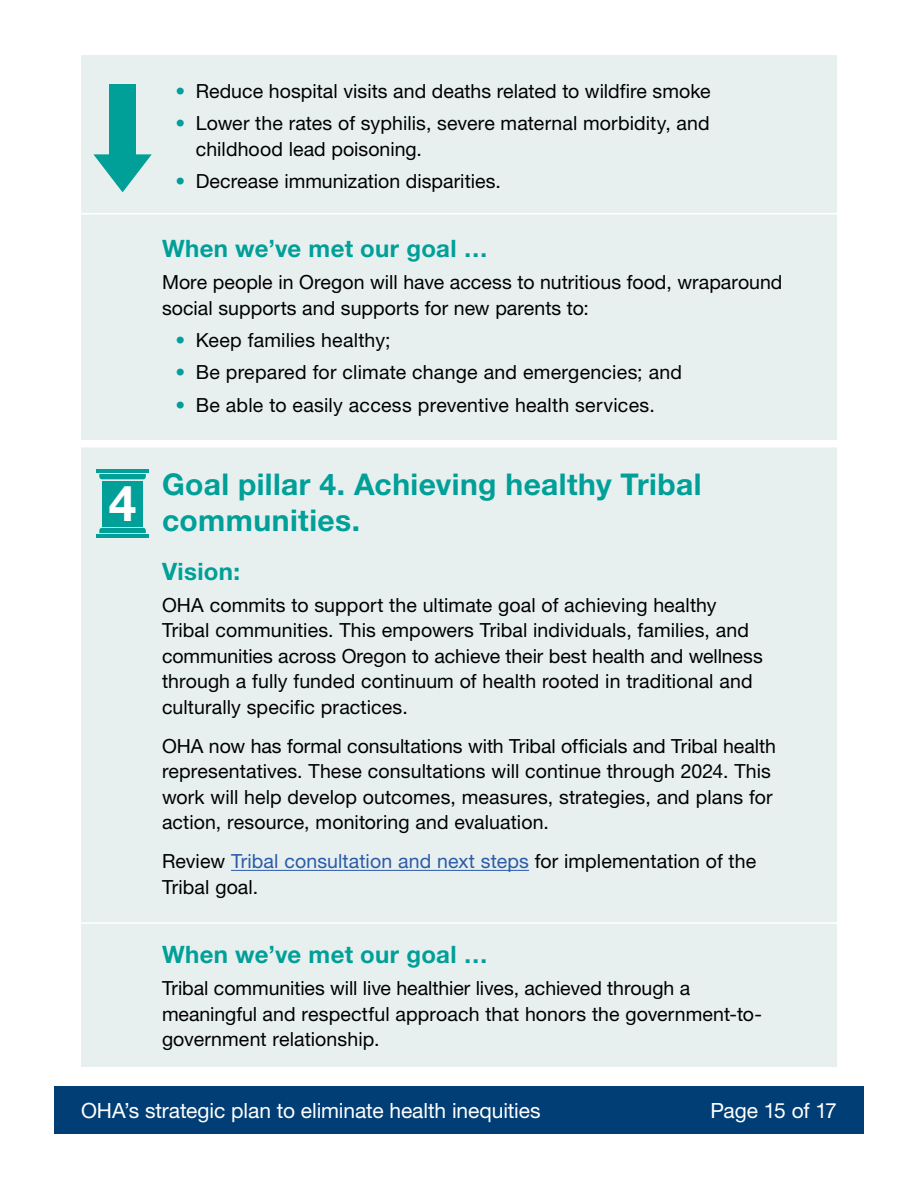
<style>
.page{position:relative;width:918px;height:1188px;background:#fff}
.page>*{position:absolute;margin:0;border:0;box-sizing:border-box;transform-origin:0 0}
.t1{font:700 49.65px "Helvetica Neue LT Std";color:#fff}
.h3pillar{font:700 30px/36px "Helvetica Neue LT Std";letter-spacing:.015em;color:#009f98}
.h4pillar{font:700 24px "Helvetica Neue LT Std";letter-spacing:.015em;color:#009f98}
.t2{font:21px "Helvetica Neue LT Std";letter-spacing:-.005em;color:#fff}
.bodypillar{font:19.5px/25.5px "Helvetica Neue LT Std";letter-spacing:.005em;color:#000}
.s1{color:#009f98}
.s2{color:#2b5ba9}
</style>
<div class="page">
<div style="left:54px;top:1086px;width:810px;height:48px;background:#003e75"></div>
<div style="left:81px;top:56px;width:756px;height:1011px;background:#e7f0ef"></div>
<hr style="left:42px;top:213px;width:834px;height:1px;background:#fff">
<hr style="left:42px;top:922px;width:834px;height:2px;background:#fff">
<div style="left:42px;top:440px;width:834px;height:7px;background:#fff"></div>
<hr style="left:231px;top:870px;width:298px;height:1px;background:#2b5ba9">
<div style="left:109px;top:85px;width:27px;height:71px;background:#009f98"></div>
<svg style="left:93px;top:154px;width:59px;height:38px"></svg>
<svg style="left:99px;top:474px;width:47px;height:5px"></svg>
<hr style="left:96px;top:470px;width:53px;height:3px;background:#009f98">
<hr style="left:96px;top:534px;width:53px;height:4px;background:#009f98">
<svg style="left:99px;top:528px;width:47px;height:5px"></svg>
<div style="left:103px;top:481px;width:40px;height:46px;background:#009f98"></div>
<p class="bodypillar" style="left:176px;top:78px;width:537px"><span class="s1">•</span> Reduce hospital visits and deaths related to wildfire smoke</p>
<p class="bodypillar" style="left:196px;top:110px;width:516px;text-indent:-20px"><span class="s1">•</span> Lower the rates of syphilis, severe maternal morbidity, and childhood lead poisoning.</p>
<p class="bodypillar" style="left:176px;top:168px;width:327px"><span class="s1">•</span> Decrease immunization disparities.</p>
<h1 class="t1" style="left:109px;top:473px;width:29px">4</h1>
<h4 class="h4pillar" style="left:162px;top:234px;width:327px">When we’ve met our goal …</h4>
<p class="bodypillar" style="left:162px;top:269px;width:622px">More people in Oregon will have access to nutritious food, wraparound social supports and supports for new parents to:</p>
<p class="bodypillar" style="left:176px;top:327px;width:217px"><span class="s1">•</span> Keep families healthy;</p>
<p class="bodypillar" style="left:176px;top:359px;width:508px"><span class="s1">•</span> Be prepared for climate change and emergencies; and</p>
<p class="bodypillar" style="left:176px;top:392px;width:481px"><span class="s1">•</span> Be able to easily access preventive health services.</p>
<h3 class="h3pillar" style="left:162px;top:466px;width:541px">Goal pillar 4. Achieving healthy Tribal communities.</h3>
<h4 class="h4pillar" style="left:162px;top:556px;width:80px">Vision:</h4>
<p class="bodypillar" style="left:162px;top:592px;width:602px">OHA commits to support the ultimate goal of achieving healthy Tribal communities. This empowers Tribal individuals, families, and communities across Oregon to achieve their best health and wellness through a fully funded continuum of health rooted in traditional and culturally specific practices.</p>
<p class="bodypillar" style="left:162px;top:733px;width:615px">OHA now has formal consultations with Tribal officials and Tribal health representatives. These consultations will continue through 2024. This work will help develop outcomes, measures, strategies, and plans for action, resource, monitoring and evaluation.</p>
<p class="bodypillar" style="left:162px;top:848px;width:596px">Review <span class="s2">Tribal consultation and next steps</span> for implementation of the<br>Tribal goal.</p>
<h4 class="h4pillar" style="left:162px;top:940px;width:327px">When we’ve met our goal …</h4>
<p class="bodypillar" style="left:162px;top:975px;width:602px">Tribal communities will live healthier lives, achieved through a meaningful and respectful approach that honors the government-to&shy;government relationship.</p>
<p class="t2" style="left:81px;top:1098px;width:461px">OHA’s strategic plan to eliminate health inequities</p>
<p class="t2" style="left:710px;top:1098px;width:128px">Page 15 of 17</p>
</div>
